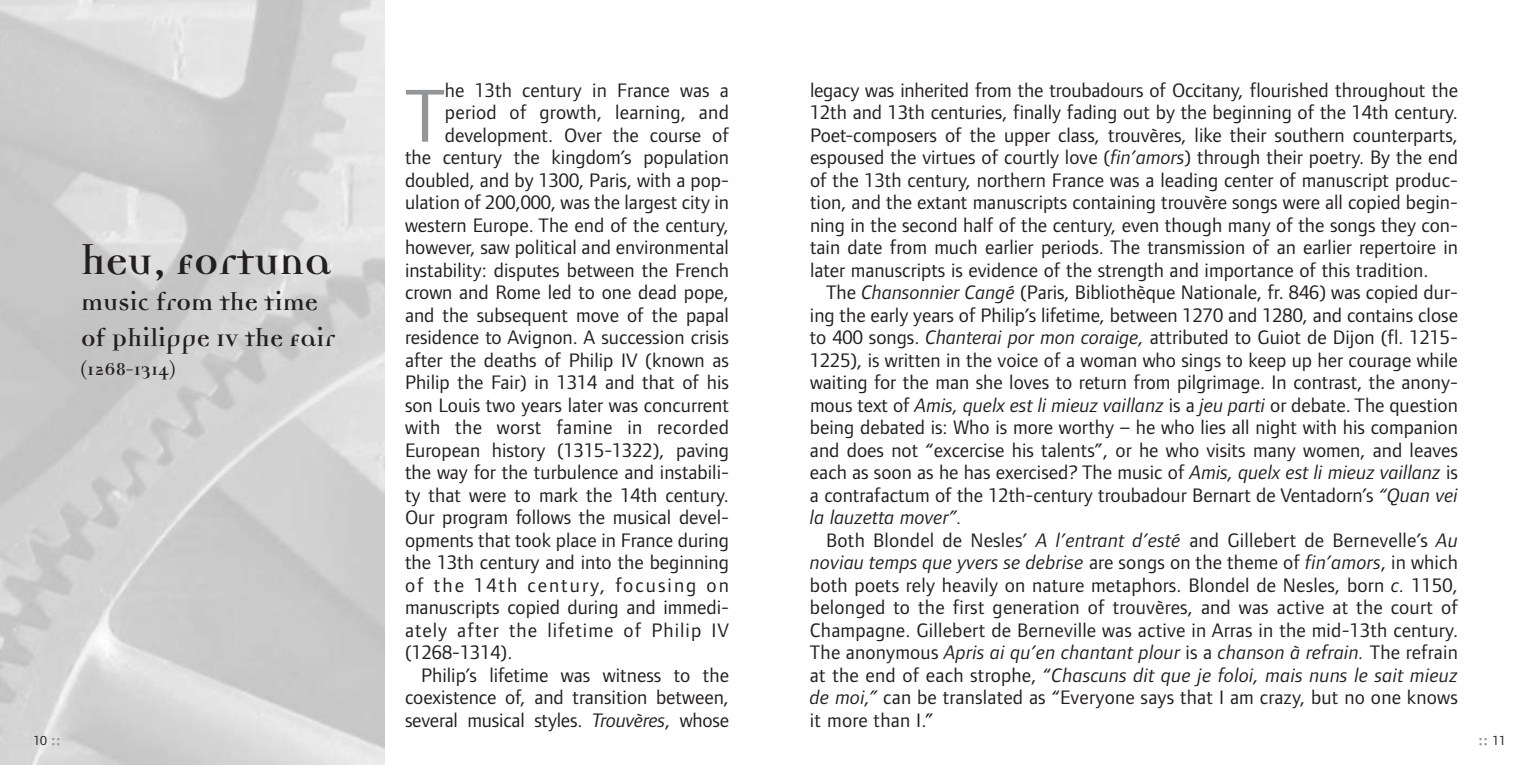
<style>
.page{position:relative;width:1539px;height:765px;background:#fff}
.page>*{position:absolute;margin:0;border:0;box-sizing:border-box;transform-origin:0 0}
.t1{font:77.62px "Foundry Form Sans";color:#939598}
.t2{font:700 45px "Democratica";color:#231f20}
.t3{font:700 27px/35.8px "Democratica";color:#231f20}
.t4{font:20.25px/22.5px "Foundry Form Sans";color:#231f20;text-align:justify}
.t5{font:20.25px "Foundry Form Sans";letter-spacing:.05em;color:#231f20}
.t6{font:20.25px "Foundry Form Sans";letter-spacing:.02em;color:#231f20}
.t7{font:20.25px "Foundry Form Sans";letter-spacing:.1em;color:#231f20}
.t8{font:700 20.25px "Democratica";color:#231f20}
.t9{font:700 18px "Democratica";color:#939598}
.t10{font:13.5px "Foundry Form Sans";color:#231f20}
.s1{font-style:italic}
.s2{font-family:"Democratica";font-weight:700;font-size:18px;color:#939598}
.s3{font-family:"Foundry Form Sans";font-weight:400;font-size:13.5px;color:#231f20}
</style>
<div class="page">
<h2 class="t2" style="left:81px;top:245px;width:252px">heu, Fortuna</h2>
<h3 class="t3" style="left:81px;top:288px;width:256px">music from the time of Philippe IV the Fair</h3>
<p class="t8" style="left:81px;top:362px;width:96px">(1268-1314)</p>
<h1 class="t1" style="left:405px;top:87px;width:42px">T</h1>
<p class="t4" style="left:445px;top:80px;width:286px">he 13th century in France was a</p>
<p class="t4" style="left:445px;top:103px;width:286px">period of growth, learning, and</p>
<p class="t4" style="left:445px;top:125px;width:286px">development. Over the course of</p>
<p class="t4" style="left:405px;top:148px;width:326px">the century the kingdom’s population</p>
<p class="t4" style="left:405px;top:170px;width:326px">doubled, and by 1300, Paris, with a pop-</p>
<p class="t4" style="left:405px;top:193px;width:325px">ulation of 200,000, was the largest city in</p>
<p class="t4" style="left:405px;top:215px;width:325px">western Europe. The end of the century,</p>
<p class="t4" style="left:405px;top:238px;width:326px">however, saw political and environmental</p>
<p class="t4" style="left:405px;top:260px;width:325px">instability: disputes between the French</p>
<p class="t4" style="left:405px;top:283px;width:326px">crown and Rome led to one dead pope,</p>
<p class="t4" style="left:405px;top:305px;width:325px">and the subsequent move of the papal</p>
<p class="t4" style="left:405px;top:328px;width:326px">residence to Avignon. A succession crisis</p>
<p class="t4" style="left:405px;top:350px;width:325px">after the deaths of Philip IV (known as</p>
<p class="t4" style="left:405px;top:373px;width:325px">Philip the Fair) in 1314 and that of his</p>
<p class="t4" style="left:405px;top:395px;width:326px">son Louis two years later was concurrent</p>
<p class="t6" style="left:405px;top:420px;width:325px">with the worst famine in recorded</p>
<p class="t4" style="left:405px;top:440px;width:325px">European history (1315-1322), paving</p>
<p class="t4" style="left:405px;top:463px;width:326px">the way for the turbulence and instabili-</p>
<p class="t4" style="left:405px;top:485px;width:325px">ty that were to mark the 14th century.</p>
<p class="t4" style="left:405px;top:508px;width:326px">Our program follows the musical devel-</p>
<p class="t4" style="left:405px;top:530px;width:326px">opments that took place in France during</p>
<p class="t4" style="left:405px;top:553px;width:325px">the 13th century and into the beginning</p>
<p class="t7" style="left:405px;top:577px;width:325px">of the 14th century, focusing on</p>
<p class="t4" style="left:405px;top:598px;width:326px">manuscripts copied during and immedi-</p>
<p class="t5" style="left:405px;top:622px;width:326px">ately after the lifetime of Philip IV</p>
<p class="t4" style="left:405px;top:643px;width:109px">(1268-1314).</p>
<p class="t4" style="left:421px;top:665px;width:309px">Philip’s lifetime was witness to the</p>
<p class="t4" style="left:405px;top:688px;width:325px">coexistence of, and transition between,</p>
<p class="t4" style="left:405px;top:710px;width:326px">several musical styles. <span class="s1">Trouvères</span>, whose</p>
<p class="t4" style="left:810px;top:80px;width:650px">legacy was inherited from the troubadours of Occitany, flourished throughout the 12th and 13th centuries, finally fading out by the beginning of the 14th century.<br>Poet-composers of the upper class, trouvères, like their southern counterparts, espoused the virtues of courtly love (<span class="s1">fin’amors</span>) through their poetry. By the end of the 13th century, northern France was a leading center of manuscript produc&shy;tion, and the extant manuscripts containing trouvère songs were all copied begin&shy;ning in the second half of the century, even though many of the songs they con&shy;tain date from much earlier periods. The transmission of an earlier repertoire in later manuscripts is evidence of the strength and importance of this tradition.</p>
<p class="t4" style="left:810px;top:283px;width:650px;text-indent:16px">The <span class="s1">Chansonnier Cangé</span> (Paris, Bibliothèque Nationale, fr. 846) was copied dur&shy;ing the early years of Philip’s lifetime, between 1270 and 1280, and contains close to 400 songs. <span class="s1">Chanterai por mon coraige,</span> attributed to Guiot de Dijon (fl. 1215- 1225), is written in the voice of a woman who sings to keep up her courage while waiting for the man she loves to return from pilgrimage. In contrast, the anony&shy;mous text of <span class="s1">Amis, quelx est li mieuz vaillanz</span> is a <span class="s1">jeu parti</span> or debate. The question being debated is: Who is more worthy – he who lies all night with his companion and does not “excercise his talents”, or he who visits many women, and leaves each as soon as he has exercised? The music of <span class="s1">Amis, quelx est li mieuz vaillanz</span> is a contrafactum of the 12th-century troubadour Bernart de Ventadorn’s <span class="s1">“Quan vei la lauzetta mover”.</span></p>
<p class="t4" style="left:810px;top:530px;width:650px;text-indent:16px">Both Blondel de Nesles’ <span class="s1">A l’entrant d’esté</span> and Gillebert de Bernevelle’s <span class="s1">Au noviau temps que yvers se debrise</span> are songs on the theme of <span class="s1">fin’amors</span>, in which both poets rely heavily on nature metaphors. Blondel de Nesles, born <span class="s1">c.</span> 1150, belonged to the first generation of trouvères, and was active at the court of Champagne. Gillebert de Berneville was active in Arras in the mid-13th century.<br>The anonymous <span class="s1">Apris ai qu’en chantant plour</span> is a <span class="s1">chanson à refrain.</span> The refrain at the end of each strophe, “<span class="s1">Chascuns dit que je foloi, mais nuns le sait mieuz de moi,”</span> can be translated as “Everyone says that I am crazy, but no one knows it more than I.”</p>
<p class="t10" style="left:33px;top:735px;width:29px">10 <span class="s2">::</span></p>
<p class="t9" style="left:1478px;top:733px;width:29px">:: <span class="s3">11</span></p>
</div>
